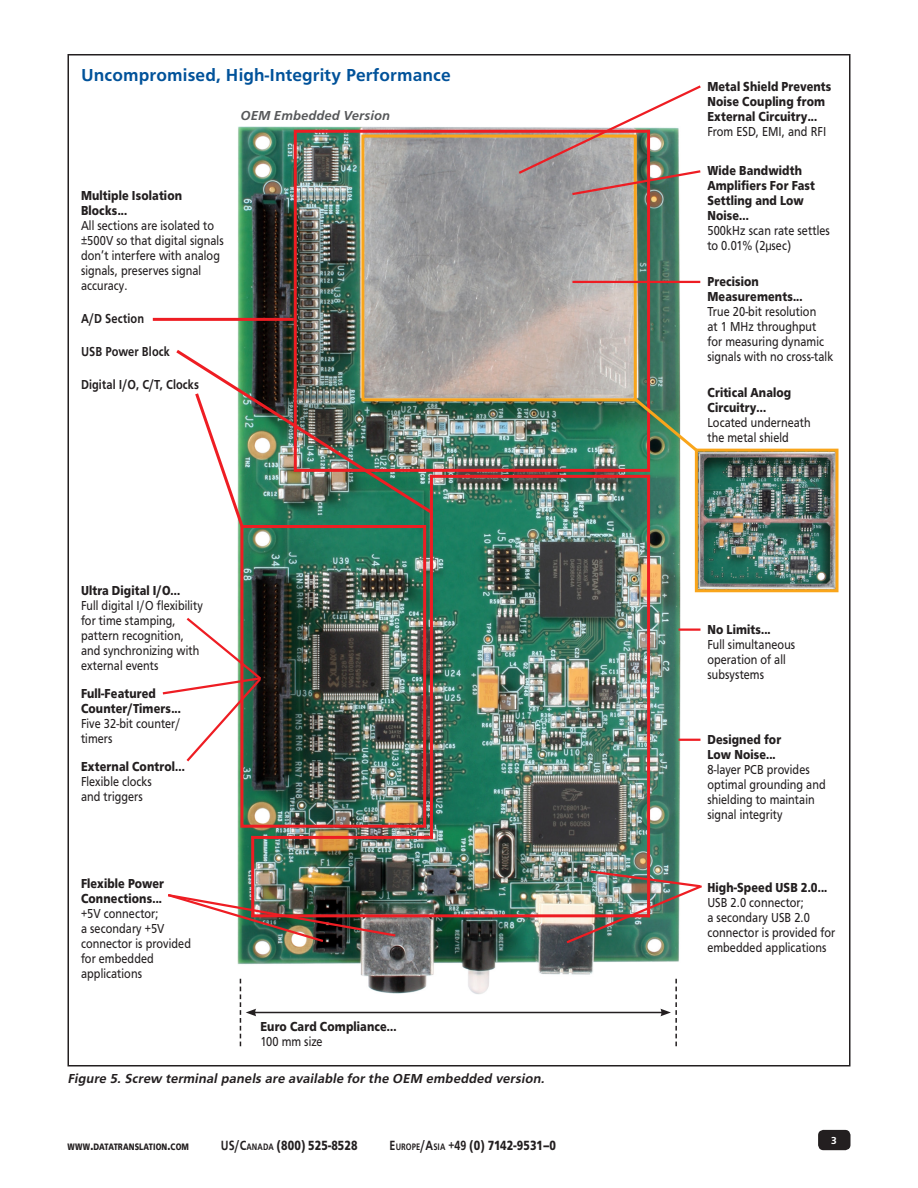
<style>
.page{position:relative;width:918px;height:1188px;background:#fff}
.page>*{position:absolute;margin:0;border:0;box-sizing:border-box;transform-origin:0 0}
.Section_Header{font:700 18px "Carto Gothic Pro";letter-spacing:.01em;color:#01529a}
.t1{font:900 13.8px "Carto Gothic Pro";letter-spacing:.01em;color:#231f20;scale:.8 1}
.Diagram_Text{font:13.5px/15px "Carto Gothic Pro";letter-spacing:.01em;color:#231f20;scale:.85 1}
.Diagram_Text_Bold{font:900 13.5px/15px "Carto Gothic Pro";letter-spacing:.01em;color:#231f20;scale:.85 1}
.Captions{font:italic 700 13.5px "Carto Gothic Pro";color:#231f20}
.Diagram_Text-2{font:700 13.5px "Carto Gothic Pro";letter-spacing:.01em;color:#231f20;scale:.85 1}
.Section_Header-2{font:italic 700 13.5px "Carto Gothic Pro";letter-spacing:.01em;color:#57585a}
.t2{font:700 10.5px "Carto Gothic Pro";color:#fff}
.t3{font:900 9.75px "Carto Gothic Pro";letter-spacing:.015em;color:#231f20;scale:.8 1}
.s1{font-size:13.8px}
.s2{font-weight:700}
.s3{font-weight:700;font-size:9.75px}
</style>
<div class="page">
<div style="left:818px;top:1130px;width:32px;height:20px;background:#231f20;border-radius:5px"></div>
<img style="left:238px;top:126px;width:442px;height:868px">
<div style="left:361px;top:135px;width:276px;height:266px;border:3px solid #f9a51b"></div>
<img style="left:168px;top:893px;width:229px;height:50px">
<svg style="left:162px;top:615px;width:101px;height:149px"></svg>
<svg style="left:516px;top:85px;width:185px;height:112px"></svg>
<hr style="left:678px;top:739px;width:22px;height:2px;background:#ee1d23">
<img style="left:564px;top:869px;width:138px;height:76px">
<hr style="left:254px;top:1012px;width:409px;height:1px;background:#231f20">
<svg style="left:240px;top:979px;width:16px;height:67px"></svg>
<svg style="left:660px;top:979px;width:17px;height:67px"></svg>
<hr style="left:572px;top:281px;width:128px;height:2px;background:#ee1d23">
<div style="left:240px;top:525px;width:186px;height:303px;border:3px solid #ee1d23"></div>
<svg style="left:237px;top:517px;width:9px;height:13px"></svg>
<div style="left:294px;top:130px;width:356px;height:342px;border:3px solid #ee1d23"></div>
<hr style="left:153px;top:318px;width:141px;height:3px;background:#ee1d23">
<img style="left:176px;top:347px;width:260px;height:170px">
<hr style="left:647px;top:476px;width:3px;height:440px;background:#ee1d23">
<hr style="left:253px;top:914px;width:396px;height:3px;background:#ee1d23">
<hr style="left:251px;top:837px;width:3px;height:79px;background:#ee1d23">
<hr style="left:253px;top:836px;width:178px;height:3px;background:#ee1d23">
<hr style="left:430px;top:476px;width:3px;height:361px;background:#ee1d23">
<hr style="left:431px;top:475px;width:218px;height:3px;background:#ee1d23">
<img style="left:699px;top:453px;width:135px;height:135px">
<div style="left:695px;top:449px;width:143px;height:143px;border:3px solid #f9a51b"></div>
<svg style="left:631px;top:395px;width:70px;height:60px"></svg>
<hr style="left:678px;top:628px;width:22px;height:3px;background:#ee1d23">
<p class="Section_Header" style="left:81px;top:65px;width:371px">Uncompromised, High-Integrity Performance</p>
<p class="Section_Header-2" style="left:240px;top:108px;width:151px">OEM Embedded Version</p>
<p class="Diagram_Text_Bold" style="left:81px;top:188px;width:120px">Multiple Isolation<br>Blocks...</p>
<p class="Diagram_Text" style="left:81px;top:218px;width:169px">All sections are isolated to ±500V so that digital signals don’t interfere with analog signals, preserves signal accuracy.</p>
<p class="Diagram_Text-2" style="left:81px;top:311px;width:76px">A/D Section</p>
<p class="Diagram_Text-2" style="left:81px;top:344px;width:106px">USB Power Block</p>
<p class="Diagram_Text-2" style="left:81px;top:377px;width:140px">Digital I/O, C/T, Clocks</p>
<p class="Diagram_Text_Bold" style="left:81px;top:583px;width:118px">Ultra Digital I/O...</p>
<p class="Diagram_Text" style="left:81px;top:598px;width:145px">Full digital I/O flexibility for time stamping, pattern recognition, and synchronizing with external events</p>
<p class="Diagram_Text_Bold" style="left:81px;top:686px;width:119px">Full-Featured<br>Counter/Timers...</p>
<p class="Diagram_Text" style="left:81px;top:716px;width:119px">Five 32-bit counter/ timers</p>
<p class="Diagram_Text_Bold" style="left:81px;top:759px;width:124px">External Control...</p>
<p class="Diagram_Text" style="left:81px;top:774px;width:85px">Flexible clocks</p>
<p class="Diagram_Text" style="left:81px;top:789px;width:74px">and triggers</p>
<p class="Diagram_Text_Bold" style="left:81px;top:876px;width:99px">Flexible Power<br>Connections...</p>
<p class="Diagram_Text" style="left:81px;top:906px;width:131px">+5V connector;<br>a secondary +5V connector is provided for embedded applications</p>
<p class="Diagram_Text_Bold" style="left:260px;top:1019px;width:162px">Euro Card Compliance...</p>
<p class="Diagram_Text" style="left:260px;top:1034px;width:75px">100 mm size</p>
<p class="Captions" style="left:68px;top:1071px;width:481px">Figure 5. Screw terminal panels are available for the OEM embedded version.</p>
<p class="Diagram_Text_Bold" style="left:707px;top:79px;width:147px">Metal Shield Prevents<br>Noise Coupling from<br>External Circuitry...</p>
<p class="Diagram_Text" style="left:707px;top:124px;width:142px">From ESD, EMI, and RFI</p>
<p class="Diagram_Text_Bold" style="left:707px;top:163px;width:128px">Wide Bandwidth<br>Amplifiers For Fast<br>Settling and Low<br>Noise...</p>
<p class="Diagram_Text" style="left:707px;top:223px;width:146px">500kHz scan rate settles to 0.01% (2µsec)</p>
<p class="Diagram_Text_Bold" style="left:707px;top:274px;width:114px">Precision<br>Measurements...</p>
<p class="Diagram_Text" style="left:707px;top:305px;width:130px">True 20-bit resolution</p>
<p class="Diagram_Text" style="left:707px;top:320px;width:150px">at 1 MHz throughput for measuring dynamic signals with no cross-talk</p>
<p class="Diagram_Text_Bold" style="left:707px;top:385px;width:100px">Critical Analog<br>Circuitry...</p>
<p class="Diagram_Text" style="left:707px;top:415px;width:123px">Located underneath the metal shield</p>
<p class="Diagram_Text_Bold" style="left:707px;top:622px;width:76px">No Limits...</p>
<p class="Diagram_Text" style="left:707px;top:637px;width:105px">Full simultaneous operation of all subsystems</p>
<p class="Diagram_Text_Bold" style="left:707px;top:732px;width:89px">Designed for<br>Low Noise...</p>
<p class="Diagram_Text" style="left:707px;top:762px;width:122px">8-layer PCB provides</p>
<p class="Diagram_Text" style="left:707px;top:777px;width:141px">optimal grounding and shielding to maintain signal integrity</p>
<p class="Diagram_Text_Bold" style="left:707px;top:880px;width:143px">High-Speed USB 2.0...</p>
<p class="Diagram_Text" style="left:707px;top:895px;width:152px">USB 2.0 connector;<br>a secondary USB 2.0 connector is provided for embedded applications</p>
<p class="t3" style="left:68px;top:1141px;width:153px">WWW<span class="s1">.</span>DATATRANSLATION<span class="s1">.</span>COM</p>
<p class="t1" style="left:221px;top:1138px;width:173px"><span class="s2">US/C</span><span class="s3">ANADA</span> (800) 525-8528</p>
<p class="t1" style="left:390px;top:1138px;width:210px"><span class="s2">E</span><span class="s3">U ROPE</span><span class="s2">/A</span><span class="s3">SIA</span> <span class="s2">+49</span> (0) 7142-9531–0</p>
<p class="t2" style="left:831px;top:1134px;width:7px">3</p>
</div>
